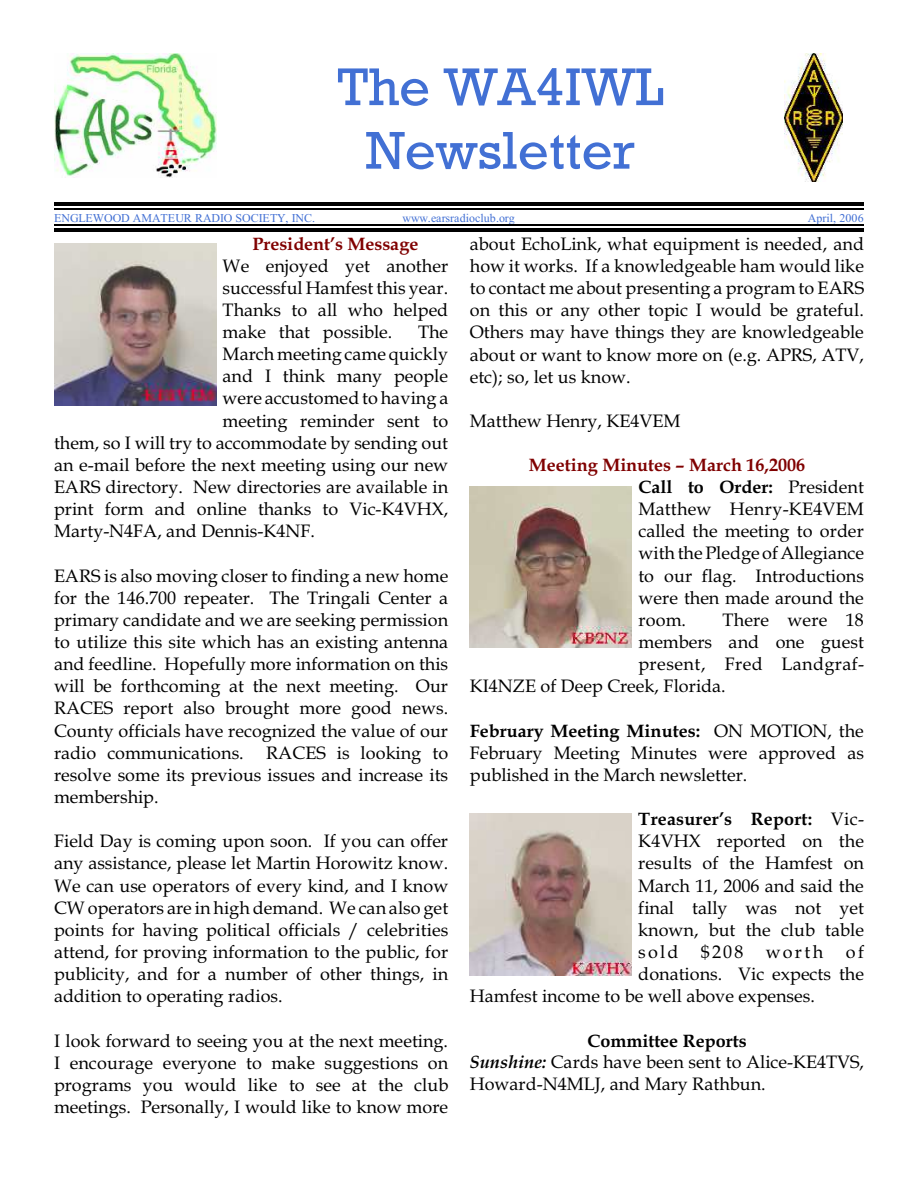
<style>
.page{position:relative;width:918px;height:1188px;background:#fff}
.page>*{position:absolute;margin:0;border:0;box-sizing:border-box;transform-origin:0 0}
.t1{font:54px/63.6px "Rockwell";color:#4270d4;text-align:center}
.t2{font:18px/22.2px "Book Antiqua";color:#000;text-align:justify}
.t3{font:18px "Book Antiqua";letter-spacing:.02em;color:#000}
.t4{font:700 18px "Book Antiqua";color:#800000}
.t5{font:12px "Times New Roman";color:#4270d4}
.s1{font-weight:700;color:#800000}
.s2{font-weight:700}
.s3{font-weight:700;font-style:italic}
</style>
<div class="page">
<hr style="left:54px;top:202px;width:810px;height:4px;background:#000">
<hr style="left:54px;top:209px;width:810px;height:1px;background:#000">
<hr style="left:54px;top:224px;width:810px;height:2px;background:#000">
<hr style="left:54px;top:229px;width:810px;height:3px;background:#000">
<img style="left:54px;top:54px;width:162px;height:123px">
<img style="left:785px;top:54px;width:57px;height:128px">
<img style="left:54px;top:243px;width:162px;height:163px">
<img style="left:470px;top:487px;width:162px;height:161px">
<img style="left:469px;top:813px;width:163px;height:162px">
<h1 class="t1" style="left:337px;top:61px;width:328px">The WA4IWL<br>Newsletter</h1>
<p class="t5" style="left:54px;top:213px;width:263px">ENGLEWOOD AMATEUR RADIO SOCIETY, INC.</p>
<p class="t5" style="left:403px;top:213px;width:114px">www.earsradioclub.org</p>
<p class="t5" style="left:808px;top:213px;width:57px">April, 2006</p>
<p class="t4" style="left:252px;top:237px;width:168px">President’s Message</p>
<p class="t2" style="left:223px;top:257px;width:227px">We enjoyed yet another successful Hamfest this year.<br>Thanks to all who helped make that possible.</p>
<p class="t2" style="left:470px;top:235px;width:396px">about EchoLink, what equipment is needed, and how it works. If a knowledgeable ham would like to contact me about presenting a program to EARS on this or any other topic I would be grateful.<br>Others may have things they are knowledgeable about or want to know more on (e.g. APRS, ATV, etc); so, let us know.</p>
<p class="t2" style="left:470px;top:412px;width:212px">Matthew Henry, KE4VEM</p>
<p class="t2" style="left:638px;top:456px;width:227px;text-align:left;text-indent:-110px"><span class="s1">Meeting Minutes – March 16,2006<br></span><span class="s2">Call to Order:</span> President<br>Matthew Henry-KE4VEM called the meeting to order with the Pledge of Allegiance to our flag. Introductions were then made around the room.</p>
<p class="t2" style="left:418px;top:323px;width:32px">The</p>
<p class="t2" style="left:223px;top:345px;width:227px">March meeting came quickly</p>
<p class="t2" style="left:223px;top:367px;width:227px">and I think many people</p>
<p class="t2" style="left:223px;top:389px;width:227px">were accustomed to having a</p>
<p class="t2" style="left:223px;top:411px;width:227px">meeting reminder sent to</p>
<p class="t2" style="left:54px;top:434px;width:396px">them, so I will try to accommodate by sending out</p>
<p class="t2" style="left:54px;top:456px;width:396px">an e-mail before the next meeting using our new</p>
<p class="t2" style="left:54px;top:478px;width:396px">EARS directory. New directories are available in</p>
<p class="t2" style="left:54px;top:500px;width:396px">print form and online thanks to Vic-K4VHX,</p>
<p class="t2" style="left:54px;top:522px;width:263px">Marty-N4FA, and Dennis-K4NF.</p>
<p class="t2" style="left:54px;top:566px;width:396px">EARS is also moving closer to finding a new home for the 146.700 repeater. The Tringali Center a primary candidate and we are seeking permission to utilize this site which has an existing antenna and feedline. Hopefully more information on this will be forthcoming at the next meeting. Our RACES report also brought more good news.<br>County officials have recognized the value of our radio communications. RACES is looking to resolve some its previous issues and increase its membership.</p>
<p class="t2" style="left:54px;top:832px;width:396px">Field Day is coming upon soon. If you can offer any assistance, please let Martin Horowitz know.<br>We can use operators of every kind, and I know CW operators are in high demand. We can also get points for having political officials / celebrities attend, for proving information to the public, for publicity, and for a number of other things, in addition to operating radios.</p>
<p class="t2" style="left:54px;top:1031px;width:396px">I look forward to seeing you at the next meeting.<br>I encourage everyone to make suggestions on programs you would like to see at the club meetings. Personally, I would like to know more</p>
<p class="t2" style="left:723px;top:611px;width:143px">There were 18</p>
<p class="t2" style="left:638px;top:633px;width:227px">members and one guest</p>
<p class="t3" style="left:638px;top:657px;width:227px">present, Fred Landgraf-</p>
<p class="t2" style="left:470px;top:677px;width:257px">KI4NZE of Deep Creek, Florida.</p>
<p class="t2" style="left:470px;top:721px;width:396px"><span class="s2">February Meeting Minutes:</span> ON MOTION, the February Meeting Minutes were approved as published in the March newsletter.</p>
<p class="t2" style="left:638px;top:810px;width:227px"><span class="s2">Treasurer’s Report:</span> Vic-K4VHX reported on the results of the Hamfest on March 11, 2006 and said the final tally was not yet known, but the club table sold $208 worth</p>
<p class="t2" style="left:846px;top:943px;width:20px">of</p>
<p class="t2" style="left:638px;top:965px;width:227px">donations. Vic expects the</p>
<p class="t2" style="left:470px;top:987px;width:347px">Hamfest income to be well above expenses.</p>
<p class="t2" style="left:470px;top:1032px;width:396px;text-align:left;text-indent:118px"><span class="s2">Committee Reports<br></span><span class="s3">Sunshine:</span> Cards have been sent to Alice-KE4TVS,<br>Howard-N4MLJ, and Mary Rathbun.</p>
</div>
